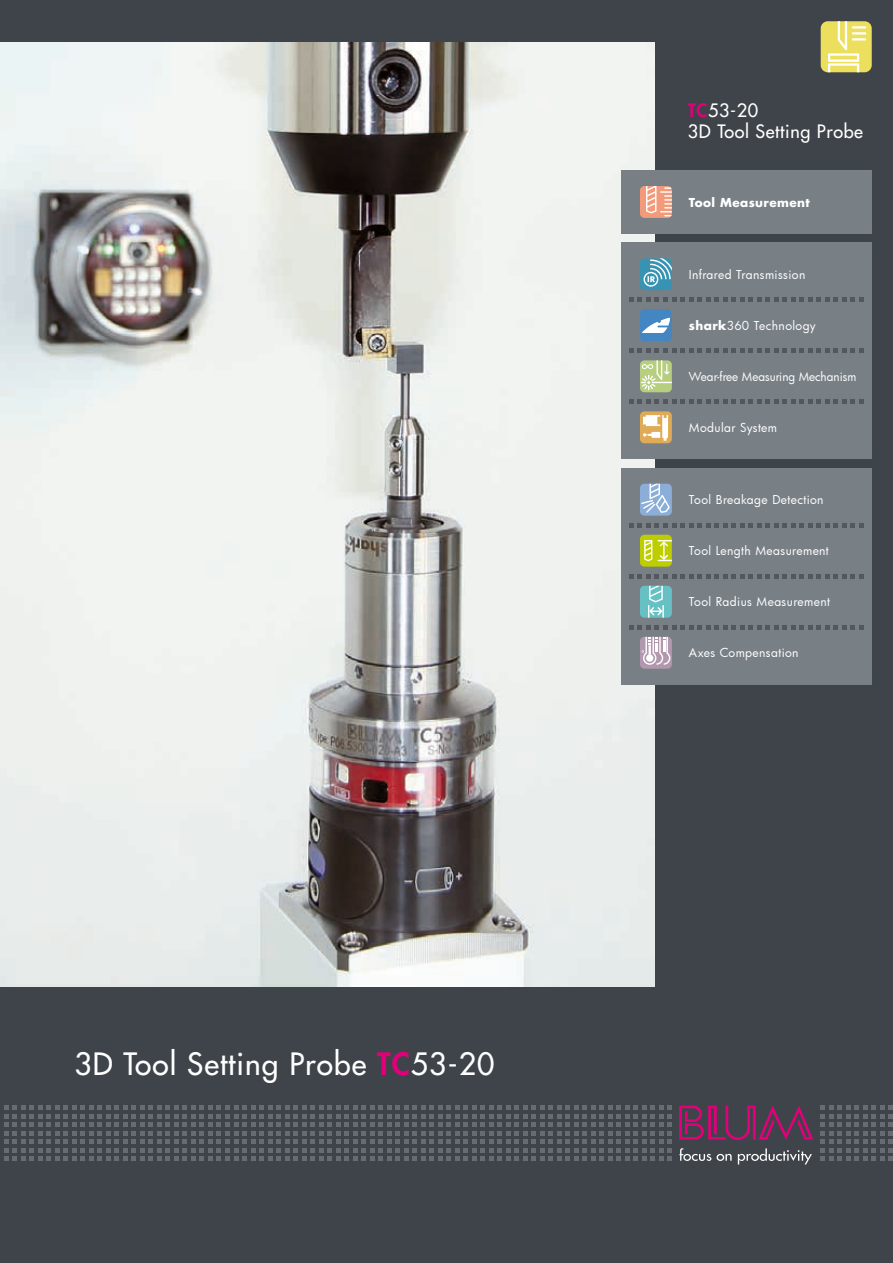
<style>
.page{position:relative;width:893px;height:1263px;background:#3e4449}
.page>*{position:absolute;margin:0;border:0;box-sizing:border-box;transform-origin:0 0}
.t1{font:30px "Futura";letter-spacing:.035em;color:#fff}
.t2{font:18px/21.6px "Futura";letter-spacing:.035em;color:#fff}
.t3{font:12px "Futura";letter-spacing:.03em;color:#fff}
.t4{font:12px "Futura";color:#fff}
.t5{font:700 12px "Futura";letter-spacing:.035em;color:#fff}
.s1{font-weight:800;color:#e2007a}
.s2{font-weight:700}
</style>
<div class="page">
<img style="left:0;top:43px;width:655px;height:943px">
<svg style="left:4px;top:1106px;width:668px;height:55px"></svg>
<svg style="left:821px;top:1106px;width:72px;height:55px"></svg>
<svg style="left:679px;top:1148px;width:32px;height:13px"></svg>
<svg style="left:717px;top:1154px;width:15px;height:7px"></svg>
<svg style="left:738px;top:1148px;width:74px;height:16px"></svg>
<svg style="left:679px;top:1106px;width:134px;height:34px"></svg>
<div style="left:621px;top:170px;width:251px;height:64px;background:#798085"></div>
<div style="left:621px;top:242px;width:251px;height:217px;background:#798085"></div>
<div style="left:621px;top:468px;width:251px;height:217px;background:#798085"></div>
<svg style="left:629px;top:298px;width:234px;height:4px"></svg>
<div style="left:821px;top:21px;width:51px;height:51px;background:#eddf5e;border-radius:7px"></div>
<svg style="left:828px;top:21px;width:38px;height:51px"></svg>
<div style="left:640px;top:186px;width:32px;height:32px;background:#f29a7a;border-radius:4px"></div>
<svg style="left:646px;top:186px;width:26px;height:30px"></svg>
<div style="left:640px;top:258px;width:32px;height:32px;background:#3893b2;border-radius:4px"></div>
<svg style="left:643px;top:258px;width:29px;height:29px"></svg>
<div style="left:640px;top:309px;width:32px;height:32px;background:#4486c2;border-radius:4px"></div>
<svg style="left:642px;top:318px;width:28px;height:15px"></svg>
<svg style="left:629px;top:349px;width:234px;height:4px"></svg>
<div style="left:640px;top:360px;width:32px;height:32px;background:#b6ce7e;border-radius:4px"></div>
<svg style="left:641px;top:360px;width:31px;height:30px"></svg>
<div style="left:640px;top:484px;width:32px;height:32px;background:#8baed8;border-radius:4px"></div>
<svg style="left:641px;top:484px;width:29px;height:29px"></svg>
<svg style="left:629px;top:523px;width:234px;height:4px"></svg>
<div style="left:640px;top:535px;width:32px;height:32px;background:#becd00;border-radius:4px"></div>
<svg style="left:644px;top:540px;width:28px;height:21px"></svg>
<svg style="left:629px;top:574px;width:234px;height:4px"></svg>
<div style="left:640px;top:586px;width:32px;height:32px;background:#67c1c4;border-radius:4px"></div>
<svg style="left:648px;top:586px;width:16px;height:32px"></svg>
<svg style="left:629px;top:400px;width:234px;height:4px"></svg>
<div style="left:640px;top:411px;width:32px;height:32px;background:#e0ab56;border-radius:4px"></div>
<svg style="left:643px;top:415px;width:25px;height:26px"></svg>
<svg style="left:629px;top:625px;width:234px;height:4px"></svg>
<div style="left:640px;top:637px;width:32px;height:32px;background:#b298ae;border-radius:4px"></div>
<svg style="left:642px;top:637px;width:28px;height:28px"></svg>
<h1 class="t1" style="left:74px;top:1045px;width:421px">3D Tool Setting Probe <span class="s1">TC</span>53-20</h1>
<h2 class="t2" style="left:688px;top:99px;width:177px"><span class="s1">TC</span>53-20<br>3D Tool Setting Probe</h2>
<p class="t5" style="left:689px;top:194px;width:122px">Tool Measurement</p>
<p class="t3" style="left:689px;top:266px;width:118px">Infrared Transmission</p>
<p class="t3" style="left:689px;top:318px;width:128px"><span class="s2">shark</span>360 Technology</p>
<p class="t4" style="left:689px;top:368px;width:169px">Wear-free Measuring Mechanism</p>
<p class="t3" style="left:689px;top:419px;width:90px">Modular System</p>
<p class="t3" style="left:689px;top:492px;width:136px">Tool Breakage Detection</p>
<p class="t3" style="left:689px;top:543px;width:141px">Tool Length Measurement</p>
<p class="t3" style="left:689px;top:594px;width:143px">Tool Radius Measurement</p>
<p class="t3" style="left:689px;top:645px;width:111px">Axes Compensation</p>
</div>
